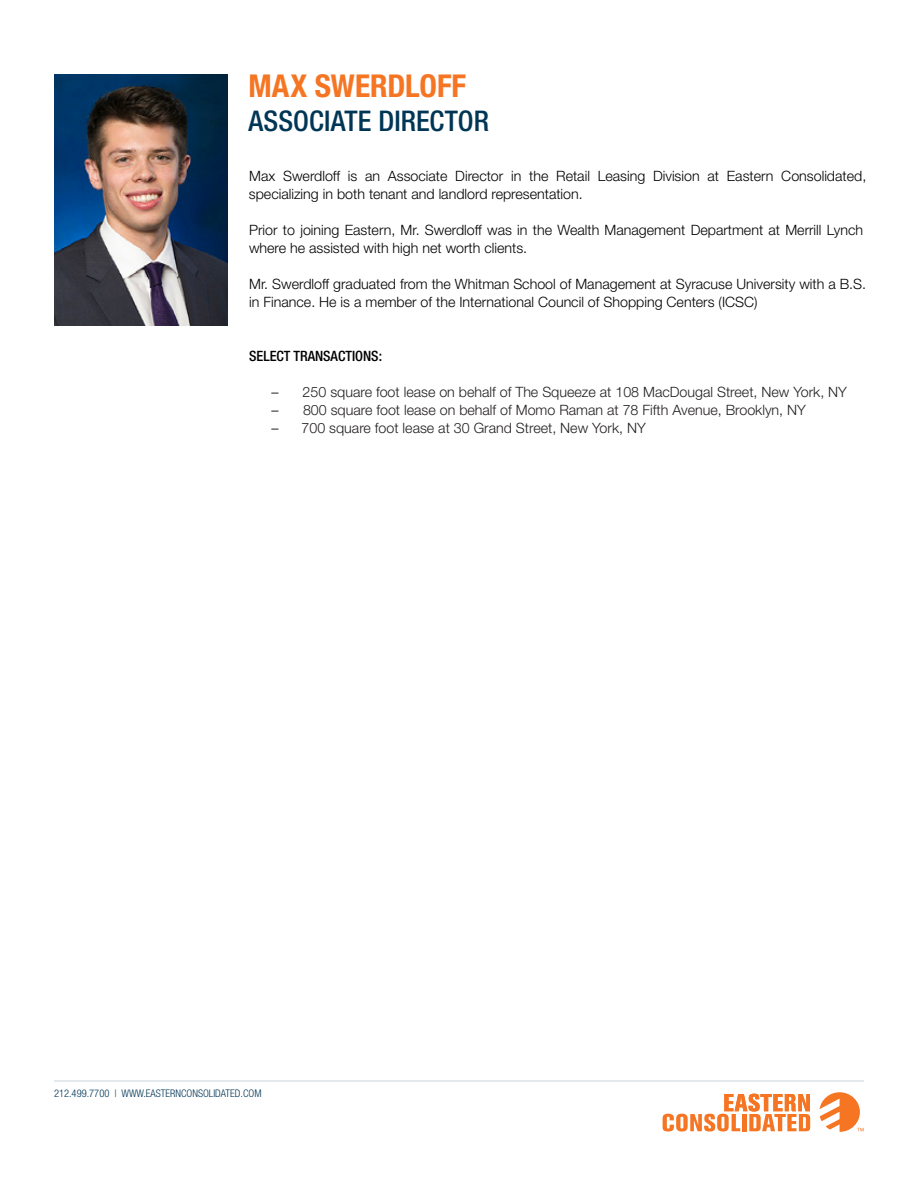
<style>
.page{position:relative;width:918px;height:1188px;background:#fff}
.page>*{position:absolute;margin:0;border:0;box-sizing:border-box;transform-origin:0 0}
.t1{font:700 condensed 31.5px "Helvetica Neue LT Std";letter-spacing:-.005em;color:#f57523}
.t2{font:500 condensed 28.5px "Helvetica Neue LT Std";color:#003655}
.t3{font:300 14.25px/18px "Helvetica Neue LT Std";color:#000}
.t4{font:300 14.25px "Helvetica Neue LT Std";color:#231f20}
.t5{font:500 condensed 14.25px "Helvetica Neue LT Std";color:#000}
.t6{font:300 condensed 10.5px "Helvetica Neue LT Std";color:#003655}
.s1{color:#000}
</style>
<div class="page">
<hr style="left:54px;top:1080px;width:810px;height:2px;background:#cfd9e1">
<svg style="left:663px;top:1094px;width:147px;height:38px"></svg>
<svg style="left:820px;top:1092px;width:44px;height:40px"></svg>
<img style="left:54px;top:74px;width:173px;height:252px">
<h1 class="t1" style="left:248px;top:67px;width:219px">MAX SWERDLOFF</h1>
<h2 class="t2" style="left:248px;top:104px;width:242px">ASSOCIATE DIRECTOR</h2>
<p class="t3" style="left:249px;top:167px;width:619px">Max Swerdloff is an Associate Director in the Retail Leasing Division at Eastern Consolidated, specializing in both tenant and landlord representation.</p>
<p class="t3" style="left:249px;top:221px;width:616px">Prior to joining Eastern, Mr. Swerdloff was in the Wealth Management Department at Merrill Lynch where he assisted with high net worth clients.</p>
<p class="t3" style="left:249px;top:275px;width:619px">Mr. Swerdloff graduated from the Whitman School of Management at Syracuse University with a B.S. in Finance. He is a member of the International Council of Shopping Centers (ICSC)</p>
<p class="t5" style="left:249px;top:348px;width:135px">SELECT TRANSACTIONS:</p>
<p class="t4" style="left:271px;top:383px;width:577px"><span class="s1">–</span> 250 square foot lease on behalf of The Squeeze at 108 MacDougal Street, New York, NY</p>
<p class="t4" style="left:271px;top:401px;width:536px"><span class="s1">–</span> 800 square foot lease on behalf of Momo Raman at 78 Fifth Avenue, Brooklyn, NY</p>
<p class="t4" style="left:271px;top:419px;width:376px"><span class="s1">–</span> 700 square foot lease at 30 Grand Street, New York, NY</p>
<p class="t6" style="left:54px;top:1088px;width:209px">212.499.7700 | WWW.EASTERNCONSOLIDATED.COM</p>
</div>
